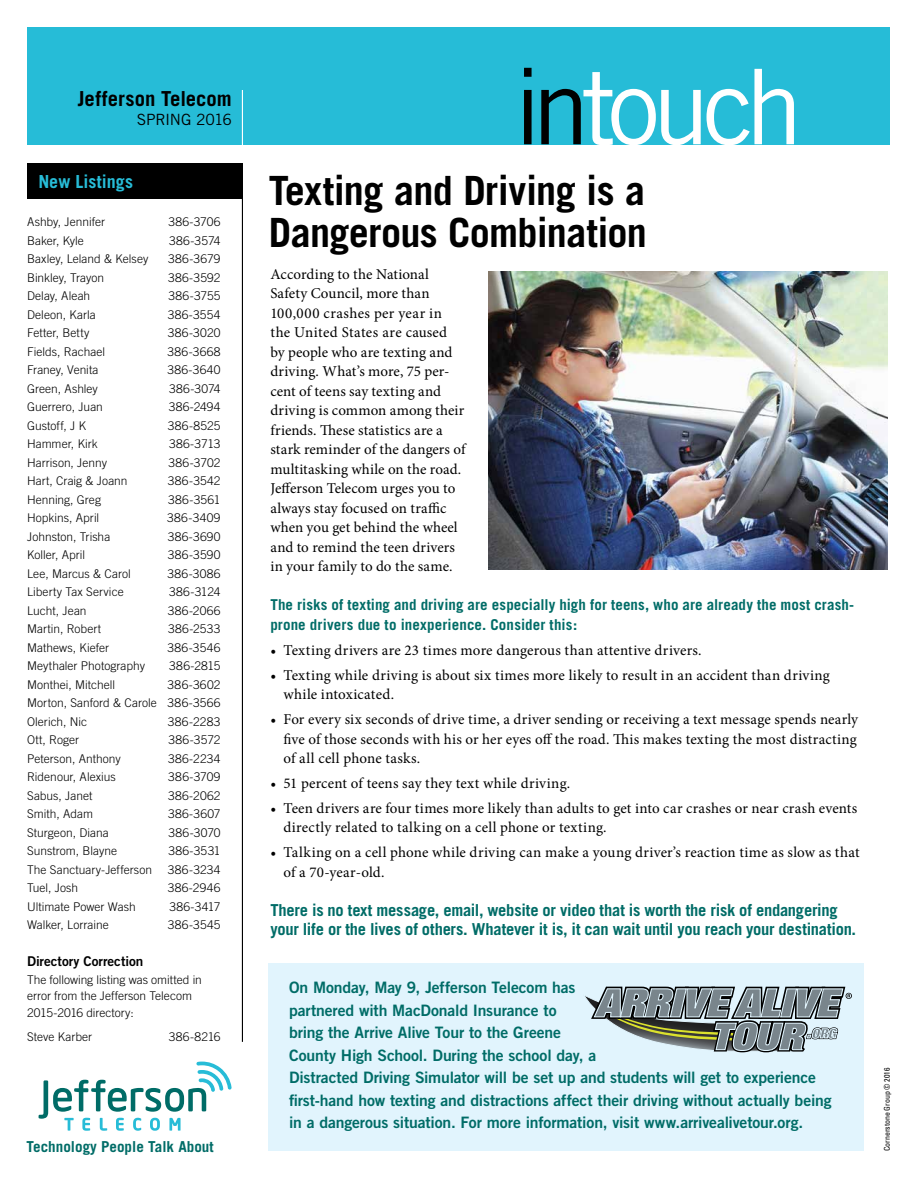
<style>
.page{position:relative;width:918px;height:1188px;background:#fff}
.page>*{position:absolute;margin:0;border:0;box-sizing:border-box;transform-origin:0 0}
.t1{font:104.4px "Trade Gothic";letter-spacing:-.085em;color:#fff}
.t2{font:700 40.35px/41.8px "Trade Gothic";letter-spacing:-.015em;color:#000}
.t3{font:700 20.7px "Trade Gothic";color:#000}
.t4{font:700 18px "Trade Gothic";color:#27bcd7}
.t5{font:700 16.5px/19.5px "Trade Gothic";letter-spacing:-.015em;color:#006c67}
.t6{font:15.75px/22.5px "Trade Gothic Bold Two";letter-spacing:-.01em;color:#006c67}
.t7{font:15.6px "Trade Gothic";letter-spacing:-.025em;color:#000}
.t8{font:700 15.15px "Trade Gothic";color:#006c67}
.t9{font:15px/19.5px "Minion Pro";letter-spacing:.01em;color:#000}
.t10{font:700 15px/19.5px "Trade Gothic";letter-spacing:.005em;color:#006c67}
.t11{font:13.5px "Trade Gothic Bold Two";color:#000}
.t12{font:300 12px/18.5px "Trade Gothic";letter-spacing:.005em;color:#000;text-align:justify}
.t13{font:condensed 7.8px "Univers";color:#000}
.s1{color:#000}
</style>
<div class="page">
<div style="left:27px;top:28px;width:863px;height:116px;background:#26bcd7"></div>
<hr style="left:242px;top:90px;width:1px;height:63px;background:#fff">
<div style="left:27px;top:163px;width:216px;height:36px;background:#000"></div>
<hr style="left:242px;top:163px;width:1px;height:879px;background:#000">
<div style="left:269px;top:964px;width:595px;height:187px;background:#e1f4fd"></div>
<svg style="left:585px;top:987px;width:267px;height:65px"></svg>
<svg style="left:39px;top:1062px;width:193px;height:69px"></svg>
<img style="left:488px;top:271px;width:400px;height:299px">
<h3 class="t3" style="left:78px;top:86px;width:156px">Jefferson Telecom</h3>
<p class="t7" style="left:137px;top:110px;width:96px">SPRING 2016</p>
<p class="t4" style="left:38px;top:171px;width:96px">New Listings</p>
<p class="t12" style="left:27px;top:213px;width:79px">Ashby, Jennifer</p>
<p class="t12" style="left:168px;top:213px;width:54px">386-3706</p>
<p class="t12" style="left:27px;top:231px;width:58px">Baker, Kyle</p>
<p class="t12" style="left:169px;top:231px;width:53px">386-3574</p>
<p class="t12" style="left:27px;top:250px;width:123px">Baxley, Leland &amp; Kelsey</p>
<p class="t12" style="left:168px;top:250px;width:54px">386-3679</p>
<p class="t12" style="left:27px;top:268px;width:78px">Binkley, Trayon</p>
<p class="t12" style="left:168px;top:268px;width:54px">386-3592</p>
<p class="t12" style="left:27px;top:287px;width:65px">Delay, Aleah</p>
<p class="t12" style="left:169px;top:287px;width:54px">386-3755</p>
<p class="t12" style="left:27px;top:305px;width:70px">Deleon, Karla</p>
<p class="t12" style="left:168px;top:305px;width:54px">386-3554</p>
<p class="t12" style="left:27px;top:324px;width:64px">Fetter, Betty</p>
<p class="t12" style="left:168px;top:324px;width:54px">386-3020</p>
<p class="t12" style="left:27px;top:342px;width:79px">Fields, Rachael</p>
<p class="t12" style="left:167px;top:342px;width:55px">386-3668</p>
<p class="t12" style="left:27px;top:361px;width:73px">Franey, Venita</p>
<p class="t12" style="left:167px;top:361px;width:55px">386-3640</p>
<p class="t12" style="left:27px;top:379px;width:72px">Green, Ashley</p>
<p class="t12" style="left:169px;top:379px;width:53px">386-3074</p>
<p class="t12" style="left:27px;top:398px;width:77px">Guerrero, Juan</p>
<p class="t12" style="left:169px;top:398px;width:53px">386-2494</p>
<p class="t12" style="left:27px;top:416px;width:60px">Gustoff, J K</p>
<p class="t12" style="left:168px;top:416px;width:54px">386-8525</p>
<p class="t12" style="left:27px;top:435px;width:72px">Hammer, Kirk</p>
<p class="t12" style="left:169px;top:435px;width:53px">386-3713</p>
<p class="t12" style="left:27px;top:453px;width:81px">Harrison, Jenny</p>
<p class="t12" style="left:169px;top:453px;width:54px">386-3702</p>
<p class="t12" style="left:27px;top:472px;width:102px">Hart, Craig &amp; Joann</p>
<p class="t12" style="left:168px;top:472px;width:54px">386-3542</p>
<p class="t12" style="left:27px;top:490px;width:75px">Henning, Greg</p>
<p class="t12" style="left:168px;top:490px;width:54px">386-3561</p>
<p class="t12" style="left:27px;top:509px;width:74px">Hopkins, April</p>
<p class="t12" style="left:167px;top:509px;width:55px">386-3409</p>
<p class="t12" style="left:27px;top:527px;width:85px">Johnston, Trisha</p>
<p class="t12" style="left:168px;top:527px;width:54px">386-3690</p>
<p class="t12" style="left:27px;top:546px;width:60px">Koller, April</p>
<p class="t12" style="left:168px;top:546px;width:54px">386-3590</p>
<p class="t12" style="left:27px;top:564px;width:105px">Lee, Marcus &amp; Carol</p>
<p class="t12" style="left:167px;top:564px;width:55px">386-3086</p>
<p class="t12" style="left:27px;top:583px;width:98px">Liberty Tax Service</p>
<p class="t12" style="left:169px;top:583px;width:53px">386-3124</p>
<p class="t12" style="left:27px;top:601px;width:61px">Lucht, Jean</p>
<p class="t12" style="left:168px;top:601px;width:54px">386-2066</p>
<p class="t12" style="left:27px;top:620px;width:76px">Martin, Robert</p>
<p class="t12" style="left:168px;top:620px;width:54px">386-2533</p>
<p class="t12" style="left:27px;top:638px;width:83px">Mathews, Kiefer</p>
<p class="t12" style="left:168px;top:638px;width:55px">386-3546</p>
<p class="t12" style="left:27px;top:657px;width:119px">Meythaler Photography</p>
<p class="t12" style="left:169px;top:657px;width:53px">386-2815</p>
<p class="t12" style="left:27px;top:675px;width:89px">Monthei, Mitchell</p>
<p class="t12" style="left:27px;top:675px;width:195px;text-indent:141px">386-3602<br>Morton, Sanford &amp; Carole 386-3566<br>Olerich, Nic</p>
<p class="t12" style="left:168px;top:712px;width:54px">386-2283</p>
<p class="t12" style="left:27px;top:731px;width:54px">Ott, Roger</p>
<p class="t12" style="left:169px;top:731px;width:54px">386-3572</p>
<p class="t12" style="left:27px;top:749px;width:95px">Peterson, Anthony</p>
<p class="t12" style="left:168px;top:749px;width:54px">386-2234</p>
<p class="t12" style="left:27px;top:768px;width:90px">Ridenour, Alexius</p>
<p class="t12" style="left:168px;top:768px;width:54px">386-3709</p>
<p class="t12" style="left:27px;top:786px;width:67px">Sabus, Janet</p>
<p class="t12" style="left:168px;top:786px;width:54px">386-2062</p>
<p class="t12" style="left:27px;top:805px;width:67px">Smith, Adam</p>
<p class="t12" style="left:168px;top:805px;width:54px">386-3607</p>
<p class="t12" style="left:27px;top:823px;width:83px">Sturgeon, Diana</p>
<p class="t12" style="left:169px;top:823px;width:54px">386-3070</p>
<p class="t12" style="left:27px;top:842px;width:91px">Sunstrom, Blayne</p>
<p class="t12" style="left:168px;top:842px;width:54px">386-3531</p>
<p class="t12" style="left:27px;top:860px;width:127px">The Sanctuary-Jefferson</p>
<p class="t12" style="left:168px;top:860px;width:54px">386-3234</p>
<p class="t12" style="left:27px;top:879px;width:53px">Tuel, Josh</p>
<p class="t12" style="left:168px;top:879px;width:54px">386-2946</p>
<p class="t12" style="left:27px;top:897px;width:110px">Ultimate Power Wash</p>
<p class="t12" style="left:169px;top:897px;width:53px">386-3417</p>
<p class="t12" style="left:27px;top:916px;width:83px">Walker, Lorraine</p>
<p class="t12" style="left:168px;top:916px;width:54px">386-3545</p>
<p class="t11" style="left:27px;top:952px;width:118px">Directory Correction</p>
<p class="t12" style="left:27px;top:971px;width:176px;line-height:16.5px;text-align:left">The following listing was omitted in error from the Jefferson Telecom<br>2015-2016 directory:</p>
<p class="t12" style="left:27px;top:1027px;width:67px">Steve Karber</p>
<p class="t12" style="left:169px;top:1027px;width:53px">386-8216</p>
<p class="t8" style="left:26px;top:1137px;width:189px">Technology People Talk About</p>
<h1 class="t1" style="left:513px;top:44px;width:291px"><span class="s1">in</span>touch</h1>
<h2 class="t2" style="left:269px;top:169px;width:380px">Texting and Driving is a<br>Dangerous Combination</h2>
<p class="t9" style="left:270px;top:264px;width:197px">According to the National<br>Safety Council, more than<br>100,000 crashes per year in the United States are caused<br>by people who are texting and driving. What’s more, 75 per&shy;cent of teens say texting and driving is common among their friends. These statistics are a stark reminder of the dangers of multitasking while on the road.<br>Jefferson Telecom urges you to always stay focused on traffic when you get behind the wheel and to remind the teen drivers in your family to do the same.</p>
<p class="t10" style="left:270px;top:595px;width:585px">The risks of texting and driving are especially high for teens, who are already the most crash&shy;prone drivers due to inexperience. Consider this:</p>
<p class="t9" style="left:270px;top:640px;width:433px">• Texting drivers are 23 times more dangerous than attentive drivers.</p>
<p class="t9" style="left:283px;top:665px;width:548px;text-indent:-13px">• Texting while driving is about six times more likely to result in an accident than driving while intoxicated.</p>
<p class="t9" style="left:283px;top:710px;width:576px;text-align:justify;text-indent:-13px">• For every six seconds of drive time, a driver sending or receiving a text message spends nearly five of those seconds with his or her eyes off the road. This makes texting the most distracting of all cell phone tasks.</p>
<p class="t9" style="left:270px;top:774px;width:301px">• 51 percent of teens say they text while driving.</p>
<p class="t9" style="left:283px;top:798px;width:575px;text-indent:-13px">• Teen drivers are four times more likely than adults to get into car crashes or near crash events directly related to talking on a cell phone or texting.</p>
<p class="t9" style="left:283px;top:843px;width:578px;text-indent:-13px">• Talking on a cell phone while driving can make a young driver’s reaction time as slow as that of a 70-year-old.</p>
<p class="t5" style="left:270px;top:900px;width:587px">There is no text message, email, website or video that is worth the risk of endangering your life or the lives of others. Whatever it is, it can wait until you reach your destination.</p>
<p class="t6" style="left:289px;top:976px;width:544px">On Monday, May 9, Jefferson Telecom has<br>partnered with MacDonald Insurance to<br>bring the Arrive Alive Tour to the Greene<br>County High School. During the school day, a<br>Distracted Driving Simulator will be set up and students will get to experience first-hand how texting and distractions affect their driving without actually being in a dangerous situation. For more information, visit www.arrivealivetour.org.</p>
<p class="t13" style="left:882px;top:1151px;width:85px;rotate:-90deg">Cornerstone Group © 2016</p>
</div>
